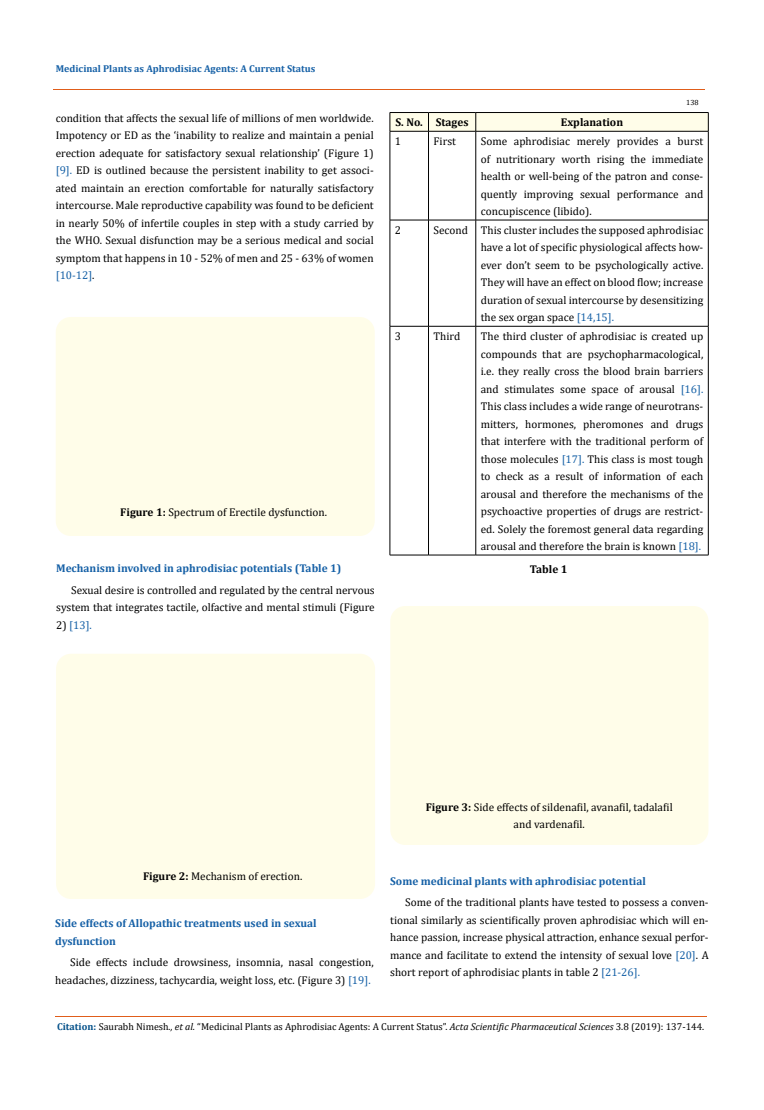
<style>
.page{position:relative;width:764px;height:1110px;background:#fff}
.page>*{position:absolute;margin:0;border:0;box-sizing:border-box;transform-origin:0 0}
.t1{font:11.25px/17.5px "Cambria";color:#000;text-align:justify}
.t2{font:700 11.25px/17.5px "Cambria";color:#1560a6}
.t3{font:700 11.25px "Cambria";color:#000}
.t4{font:11.25px "Cambria";color:#1560a6}
.t5{font:10px "Cambria";color:#000}
.t6{font:700 10px "Cambria";color:#1560a6}
.t7{font:7.5px "Cambria";color:#000}
.s1{color:#1560a6}
.s2{font-weight:700}
.s3{color:#000}
.s4{font-weight:700;color:#035089}
.s5{font-style:italic}
</style>
<div class="page">
<hr style="left:53px;top:90px;width:651px;height:1px;background:#e05d1a">
<hr style="left:56px;top:1017px;width:651px;height:1px;background:#e05d1a">
<div style="left:56px;top:317px;width:319px;height:219px;background:#fffde9;border-radius:15px"></div>
<hr style="left:390px;top:112px;width:38px;height:1px;background:#000">
<hr style="left:428px;top:112px;width:48px;height:1px;background:#000">
<hr style="left:476px;top:112px;width:232px;height:1px;background:#000">
<svg style="left:390px;top:113px;width:319px;height:18px;background:#f8f6e3"></svg>
<hr style="left:390px;top:131px;width:38px;height:1px;background:#000">
<hr style="left:390px;top:131px;width:1px;height:89px;background:#000">
<hr style="left:428px;top:131px;width:48px;height:1px;background:#000">
<hr style="left:428px;top:131px;width:1px;height:89px;background:#000">
<hr style="left:476px;top:131px;width:232px;height:1px;background:#000">
<hr style="left:475px;top:131px;width:1px;height:89px;background:#000">
<hr style="left:708px;top:131px;width:1px;height:89px;background:#000">
<hr style="left:390px;top:220px;width:38px;height:1px;background:#000">
<hr style="left:390px;top:220px;width:1px;height:106px;background:#000">
<hr style="left:428px;top:220px;width:48px;height:1px;background:#000">
<hr style="left:428px;top:220px;width:1px;height:106px;background:#000">
<hr style="left:476px;top:220px;width:232px;height:1px;background:#000">
<hr style="left:475px;top:220px;width:1px;height:106px;background:#000">
<hr style="left:708px;top:220px;width:1px;height:106px;background:#000">
<hr style="left:390px;top:326px;width:38px;height:1px;background:#000">
<hr style="left:390px;top:326px;width:1px;height:229px;background:#000">
<hr style="left:428px;top:326px;width:48px;height:1px;background:#000">
<hr style="left:428px;top:326px;width:1px;height:229px;background:#000">
<hr style="left:476px;top:326px;width:232px;height:1px;background:#000">
<hr style="left:475px;top:326px;width:1px;height:229px;background:#000">
<hr style="left:708px;top:326px;width:1px;height:229px;background:#000">
<hr style="left:390px;top:555px;width:38px;height:1px;background:#000">
<hr style="left:428px;top:555px;width:48px;height:1px;background:#000">
<hr style="left:476px;top:555px;width:232px;height:1px;background:#000">
<div style="left:56px;top:654px;width:319px;height:245px;background:#fffde9;border-radius:15px"></div>
<div style="left:390px;top:606px;width:318px;height:239px;background:#fffde9;border-radius:15px"></div>
<p class="t6" style="left:56px;top:62px;width:261px">Medicinal Plants as Aphrodisiac Agents: A Current Status</p>
<p class="t1" style="left:56px;top:109px;width:319px">condition that affects the sexual life of millions of men worldwide.<br>Impotency or ED as the ‘inability to realize and maintain a penial erection adequate for satisfactory sexual relationship’ (Figure 1) <span class="s1">[9].</span> ED is outlined because the persistent inability to get associ&shy;ated maintain an erection comfortable for naturally satisfactory intercourse. Male reproductive capability was found to be deficient in nearly 50% of infertile couples in step with a study carried by the WHO. Sexual disfunction may be a serious medical and social symptom that happens in 10 - 52% of men and 25 - 63% of women <span class="s1">[10-12]</span>.</p>
<p class="t1" style="left:120px;top:504px;width:208px"><span class="s2">Figure 1:</span> Spectrum of Erectile dysfunction.</p>
<p class="t2" style="left:56px;top:559px;width:287px">Mechanism involved in aphrodisiac potentials (Table 1)</p>
<p class="t1" style="left:56px;top:581px;width:320px;text-align:right">Sexual desire is controlled and regulated by the central nervous system that integrates tactile, olfactive and mental stimuli (Figure</p>
<p class="t4" style="left:56px;top:618px;width:37px"><span class="s3">2)</span> [13].</p>
<p class="t7" style="left:686px;top:98px;width:14px">138</p>
<p class="t3" style="left:395px;top:115px;width:75px">S. No. Stages</p>
<p class="t3" style="left:561px;top:115px;width:64px">Explanation</p>
<p class="t1" style="left:395px;top:132px;width:8px">1</p>
<p class="t1" style="left:433px;top:132px;width:24px">First</p>
<p class="t1" style="left:481px;top:132px;width:224px">Some aphrodisiac merely provides a burst of nutritionary worth rising the immediate health or well-being of the patron and conse&shy;quently improving sexual performance and concupiscence (libido).</p>
<p class="t1" style="left:395px;top:221px;width:8px">2</p>
<p class="t1" style="left:481px;top:221px;width:224px;text-indent:-47px">Second This cluster includes the supposed aphrodisiac have a lot of specific physiological affects how&shy;ever don’t seem to be psychologically active.<br>They will have an effect on blood flow; increase duration of sexual intercourse by desensitizing the sex organ space <span class="s1">[14,15].</span></p>
<p class="t1" style="left:395px;top:327px;width:8px">3</p>
<p class="t1" style="left:433px;top:327px;width:28px">Third</p>
<p class="t1" style="left:481px;top:327px;width:224px">The third cluster of aphrodisiac is created up compounds that are psychopharmacological, i.e. they really cross the blood brain barriers and stimulates some space of arousal <span class="s1">[16].<br></span>This class includes a wide range of neurotrans&shy;mitters, hormones, pheromones and drugs that interfere with the traditional perform of those molecules <span class="s1">[17].</span> This class is most tough to check as a result of information of each arousal and therefore the mechanisms of the psychoactive properties of drugs are restrict&shy;ed. Solely the foremost general data regarding arousal and therefore the brain is known <span class="s1">[18].</span></p>
<p class="t3" style="left:530px;top:561px;width:39px">Table 1</p>
<p class="t1" style="left:426px;top:798px;width:248px;text-align:center"><span class="s2">Figure 3:</span> Side effects of sildenafil, avanafil, tadalafil and vardenafil.</p>
<p class="t1" style="left:143px;top:868px;width:161px"><span class="s2">Figure 2:</span> Mechanism of erection.</p>
<p class="t2" style="left:55px;top:914px;width:263px">Side effects of Allopathic treatments used in sexual dysfunction</p>
<p class="t1" style="left:55px;top:954px;width:320px;text-align:right">Side effects include drowsiness, insomnia, nasal congestion, headaches, dizziness, tachycardia, weight loss, etc. (Figure 3) <span class="s1">[19].</span></p>
<p class="t2" style="left:390px;top:872px;width:257px">Some medicinal plants with aphrodisiac potential</p>
<p class="t1" style="left:390px;top:894px;width:320px;text-indent:15px">Some of the traditional plants have tested to possess a conven&shy;tional similarly as scientifically proven aphrodisiac which will en&shy;hance passion, increase physical attraction, enhance sexual perfor&shy;mance and facilitate to extend the intensity of sexual love <span class="s1">[20]</span>. A short report of aphrodisiac plants in table 2 <span class="s1">[21-26].</span></p>
<p class="t5" style="left:57px;top:1020px;width:649px"><span class="s4">Citation:</span> Saurabh Nimesh<span class="s5">., et al.</span> “Medicinal Plants as Aphrodisiac Agents: A Current Status”. <span class="s5">Acta Scientific Pharmaceutical Sciences</span> 3.8 (2019): 137-144.</p>
</div>
